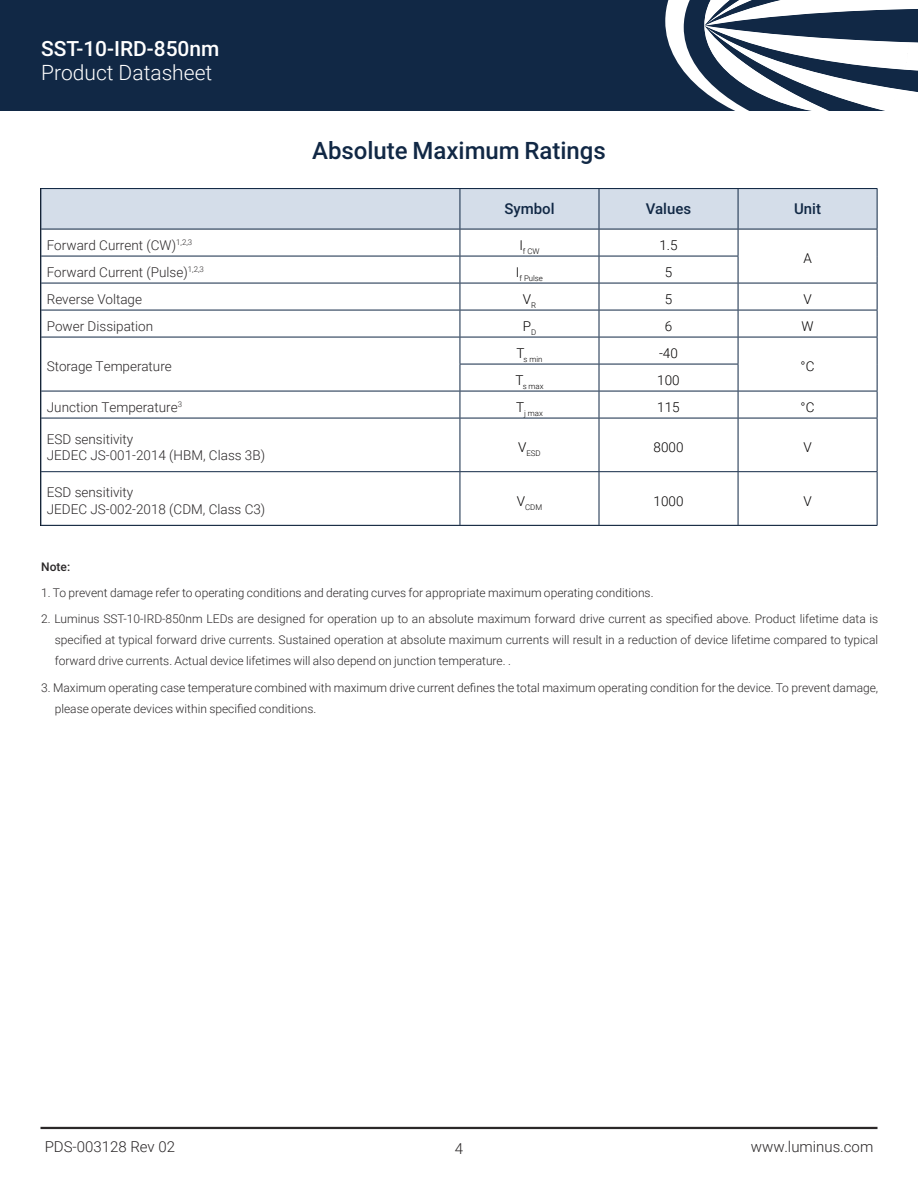
<style>
.page{position:relative;width:918px;height:1188px;background:#fff}
.page>*{position:absolute;margin:0;border:0;box-sizing:border-box;transform-origin:0 0}
.t1{font:500 24px "Roboto";color:#112845}
.t2{font:500 21px "Roboto";color:#fff}
.t3{font:300 21px "Roboto";color:#fff}
.t4{font:300 15px "Roboto";color:#2b2829}
.t5{font:500 15px "Roboto";color:#112845}
.t6{font:300 13.5px/16.2px "Roboto";color:#2b2829}
.t7{font:300 13.5px "Roboto";color:#030000}
.t8{font:300 12px/21px "Roboto";color:#2b2829;text-align:justify}
.t9{font:500 12px "Roboto";color:#2b2829}
.t10{font:300 7.8px "Roboto";color:#030000}
</style>
<div class="page">
<svg style="left:42px;top:419px;width:835px;height:106px"></svg>
<hr style="left:41px;top:418px;width:1px;height:53px;background:#112845">
<hr style="left:41px;top:472px;width:1px;height:53px;background:#112845">
<hr style="left:41px;top:418px;width:419px;height:1px;background:#112845">
<hr style="left:41px;top:471px;width:419px;height:1px;background:#112845">
<hr style="left:460px;top:418px;width:1px;height:53px;background:#112845">
<hr style="left:460px;top:472px;width:1px;height:53px;background:#112845">
<hr style="left:460px;top:418px;width:139px;height:1px;background:#112845">
<hr style="left:599px;top:418px;width:139px;height:1px;background:#112845">
<hr style="left:460px;top:471px;width:139px;height:1px;background:#112845">
<hr style="left:599px;top:471px;width:139px;height:1px;background:#112845">
<hr style="left:599px;top:418px;width:1px;height:53px;background:#112845">
<hr style="left:738px;top:418px;width:1px;height:53px;background:#112845">
<hr style="left:599px;top:472px;width:1px;height:53px;background:#112845">
<hr style="left:738px;top:472px;width:1px;height:53px;background:#112845">
<svg style="left:41px;top:189px;width:837px;height:229px"></svg>
<hr style="left:877px;top:418px;width:1px;height:53px;background:#112845">
<hr style="left:877px;top:472px;width:1px;height:53px;background:#112845">
<hr style="left:738px;top:283px;width:139px;height:1px;background:#112845">
<hr style="left:738px;top:310px;width:139px;height:1px;background:#112845">
<hr style="left:738px;top:337px;width:139px;height:1px;background:#112845">
<hr style="left:738px;top:391px;width:139px;height:1px;background:#112845">
<hr style="left:738px;top:418px;width:139px;height:1px;background:#112845">
<hr style="left:738px;top:471px;width:139px;height:1px;background:#112845">
<hr style="left:41px;top:188px;width:419px;height:1px;background:#112845">
<hr style="left:41px;top:189px;width:1px;height:40px;background:#112845">
<hr style="left:41px;top:229px;width:419px;height:1px;background:#112845">
<hr style="left:460px;top:188px;width:139px;height:1px;background:#112845">
<hr style="left:460px;top:189px;width:1px;height:40px;background:#112845">
<hr style="left:599px;top:188px;width:139px;height:1px;background:#112845">
<hr style="left:599px;top:189px;width:1px;height:40px;background:#112845">
<hr style="left:738px;top:188px;width:139px;height:1px;background:#112845">
<hr style="left:738px;top:189px;width:1px;height:40px;background:#112845">
<hr style="left:877px;top:189px;width:1px;height:40px;background:#112845">
<hr style="left:460px;top:229px;width:139px;height:1px;background:#112845">
<hr style="left:599px;top:229px;width:139px;height:1px;background:#112845">
<hr style="left:738px;top:229px;width:139px;height:1px;background:#112845">
<hr style="left:41px;top:525px;width:419px;height:1px;background:#112845">
<hr style="left:460px;top:525px;width:139px;height:1px;background:#112845">
<hr style="left:599px;top:525px;width:139px;height:1px;background:#112845">
<hr style="left:738px;top:525px;width:139px;height:1px;background:#112845">
<div style="left:0;top:0;width:918px;height:110px;background:#112845"></div>
<svg style="left:665px;top:0;width:253px;height:110px"></svg>
<hr style="left:41px;top:1127px;width:837px;height:2px;background:#2b2829">
<h2 class="t2" style="left:41px;top:39px;width:180px">SST-10-IRD-850nm</h2>
<h2 class="t3" style="left:41px;top:63px;width:173px">Product Datasheet</h2>
<h1 class="t1" style="left:312px;top:140px;width:295px">Absolute Maximum Ratings</h1>
<p class="t5" style="left:504px;top:203px;width:52px">Symbol</p>
<p class="t5" style="left:646px;top:203px;width:47px">Values</p>
<p class="t5" style="left:794px;top:203px;width:28px">Unit</p>
<p class="t6" style="left:47px;top:238px;width:147px">Forward Current (CW)<sup>1,2,3</sup></p>
<p class="t10" style="left:519px;top:248px;width:22px"><sup>I</sup>f CW</p>
<p class="t7" style="left:659px;top:239px;width:20px">1.5</p>
<p class="t7" style="left:803px;top:252px;width:10px">A</p>
<p class="t6" style="left:47px;top:265px;width:159px">Forward Current (Pulse)<sup>1,2,3</sup></p>
<p class="t10" style="left:516px;top:275px;width:29px"><sup>I</sup>f Pulse</p>
<p class="t7" style="left:665px;top:266px;width:9px">5</p>
<p class="t6" style="left:47px;top:292px;width:97px">Reverse Voltage</p>
<p class="t7" style="left:523px;top:293px;width:15px">V<sub>R</sub></p>
<p class="t7" style="left:665px;top:293px;width:9px">5</p>
<p class="t7" style="left:803px;top:293px;width:10px">V</p>
<p class="t6" style="left:47px;top:319px;width:108px">Power Dissipation</p>
<p class="t7" style="left:523px;top:320px;width:15px">P<sub>D</sub></p>
<p class="t7" style="left:665px;top:320px;width:9px">6</p>
<p class="t7" style="left:802px;top:320px;width:14px">W</p>
<p class="t6" style="left:47px;top:359px;width:126px">Storage Temperature</p>
<p class="t10" style="left:516px;top:356px;width:28px"><sup>T</sup>s min</p>
<p class="t7" style="left:659px;top:347px;width:20px">-40</p>
<p class="t7" style="left:801px;top:360px;width:15px">°C</p>
<p class="t10" style="left:515px;top:383px;width:30px"><sup>T</sup>s max</p>
<p class="t7" style="left:657px;top:374px;width:24px">100</p>
<p class="t6" style="left:47px;top:400px;width:137px">Junction Temperature<sup>3</sup></p>
<p class="t10" style="left:516px;top:410px;width:28px"><sup>T</sup>j max</p>
<p class="t7" style="left:657px;top:401px;width:24px">115</p>
<p class="t7" style="left:801px;top:401px;width:15px">°C</p>
<p class="t6" style="left:47px;top:432px;width:220px">ESD sensitivity<br>JEDEC JS-001-2014 (HBM, Class 3B)</p>
<p class="t10" style="left:518px;top:450px;width:24px"><sup>V</sup>ESD</p>
<p class="t7" style="left:654px;top:441px;width:31px">8000</p>
<p class="t7" style="left:803px;top:441px;width:10px">V</p>
<p class="t6" style="left:47px;top:486px;width:220px">ESD sensitivity<br>JEDEC JS-002-2018 (CDM, Class C3)</p>
<p class="t10" style="left:517px;top:504px;width:27px"><sup>V</sup>CDM</p>
<p class="t7" style="left:654px;top:495px;width:31px">1000</p>
<p class="t7" style="left:803px;top:495px;width:10px">V</p>
<p class="t9" style="left:41px;top:561px;width:30px">Note:</p>
<p class="t8" style="left:41px;top:583px;width:614px">1. To prevent damage refer to operating conditions and derating curves for appropriate maximum operating conditions.</p>
<p class="t8" style="left:55px;top:608px;width:825px;text-indent:-14px">2. Luminus SST-10-IRD-850nm LEDs are designed for operation up to an absolute maximum forward drive current as speci昀椀ed above. Product lifetime data is speci昀椀ed at typical forward drive currents. Sustained operation at absolute maximum currents will result in a reduction of device lifetime compared to typical forward drive currents. Actual device lifetimes will also depend on junction temperature. .</p>
<p class="t8" style="left:55px;top:677px;width:825px;text-indent:-14px">3. Maximum operating case temperature combined with maximum drive current de昀椀nes the total maximum operating condition for the device. To prevent damage, please operate devices within speci昀椀ed conditions.</p>
<p class="t4" style="left:45px;top:1140px;width:132px">PDS-003128 Rev 02</p>
<p class="t4" style="left:751px;top:1140px;width:124px">www.luminus.com</p>
<p class="t4" style="left:455px;top:1143px;width:10px">4</p>
</div>
